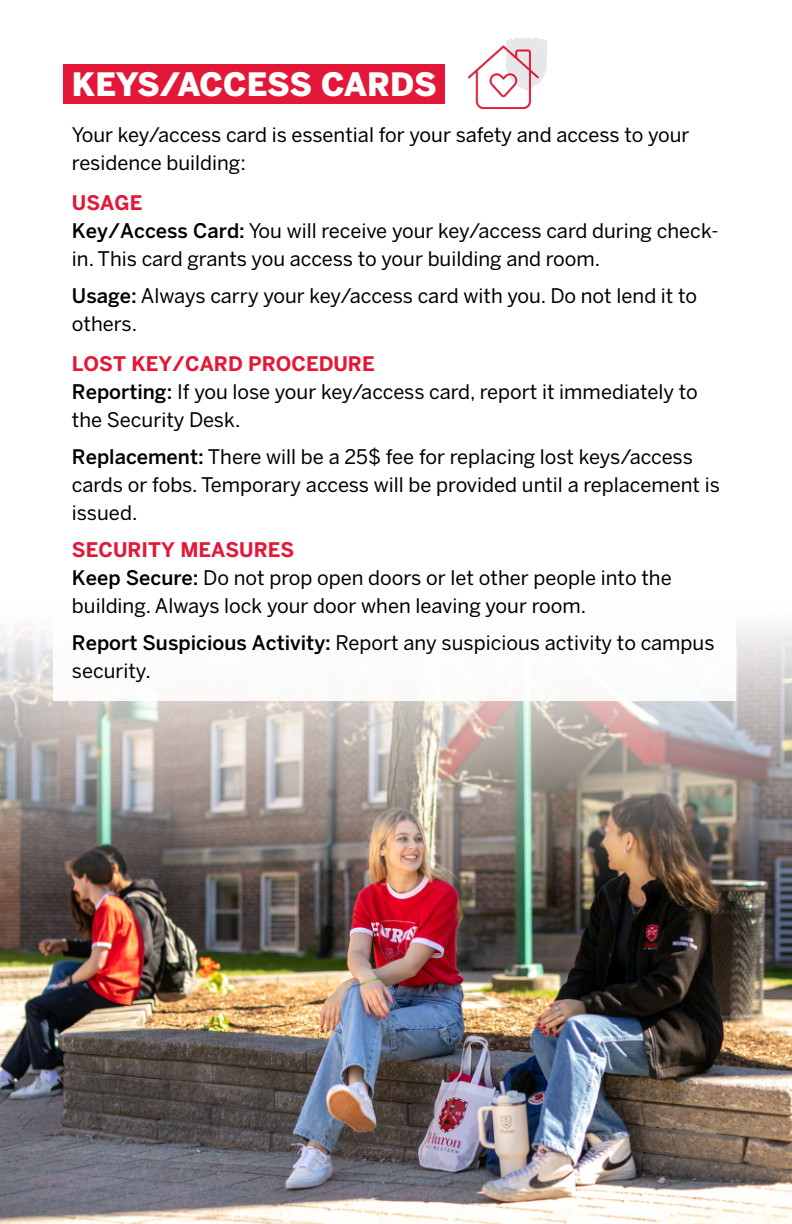
<style>
.page{position:relative;width:792px;height:1224px;background:#fff}
.page>*{position:absolute;margin:0;border:0;box-sizing:border-box;transform-origin:0 0}
.intro{font:900 32px "Benton Sans";letter-spacing:-.01em;color:#fff}
.intro-2{font:20px/28px "Benton Sans";color:#000}
.intro-3{font:700 20px "Benton Sans";color:#e31838}
.s1{font-weight:500}
</style>
<div class="page">
<img style="left:0;top:625px;width:792px;height:599px">
<div style="left:64px;top:65px;width:381px;height:39px;background:#e31838"></div>
<img style="left:468px;top:39px;width:78px;height:69px">
<div style="left:53px;top:548px;width:683px;height:153px;background:#fff"></div>
<p class="intro" style="left:72px;top:65px;width:366px">KEYS/ACCESS CARDS</p>
<p class="intro-2" style="left:72px;top:120px;width:619px">Your key/access card is essential for your safety and access to your residence building:</p>
<p class="intro-3" style="left:72px;top:190px;width:72px">USAGE</p>
<p class="intro-2" style="left:72px;top:216px;width:648px"><span class="s1">Key/Access Card:</span> You will receive your key/access card during check&shy;in. This card grants you access to your building and room.</p>
<p class="intro-2" style="left:72px;top:281px;width:627px"><span class="s1">Usage:</span> Always carry your key/access card with you. Do not lend it to others.</p>
<p class="intro-3" style="left:72px;top:351px;width:304px">LOST KEY/CARD PROCEDURE</p>
<p class="intro-2" style="left:72px;top:377px;width:627px"><span class="s1">Reporting:</span> If you lose your key/access card, report it immediately to the Security Desk.</p>
<p class="intro-2" style="left:72px;top:442px;width:650px"><span class="s1">Replacement:</span> There will be a 25$ fee for replacing lost keys/access cards or fobs. Temporary access will be provided until a replacement is issued.</p>
<p class="intro-3" style="left:72px;top:537px;width:224px">SECURITY MEASURES</p>
<p class="intro-2" style="left:72px;top:563px;width:601px"><span class="s1">Keep Secure:</span> Do not prop open doors or let other people into the building. Always lock your door when leaving your room.</p>
<p class="intro-2" style="left:72px;top:628px;width:644px"><span class="s1">Report Suspicious Activity:</span> Report any suspicious activity to campus security.</p>
</div>
